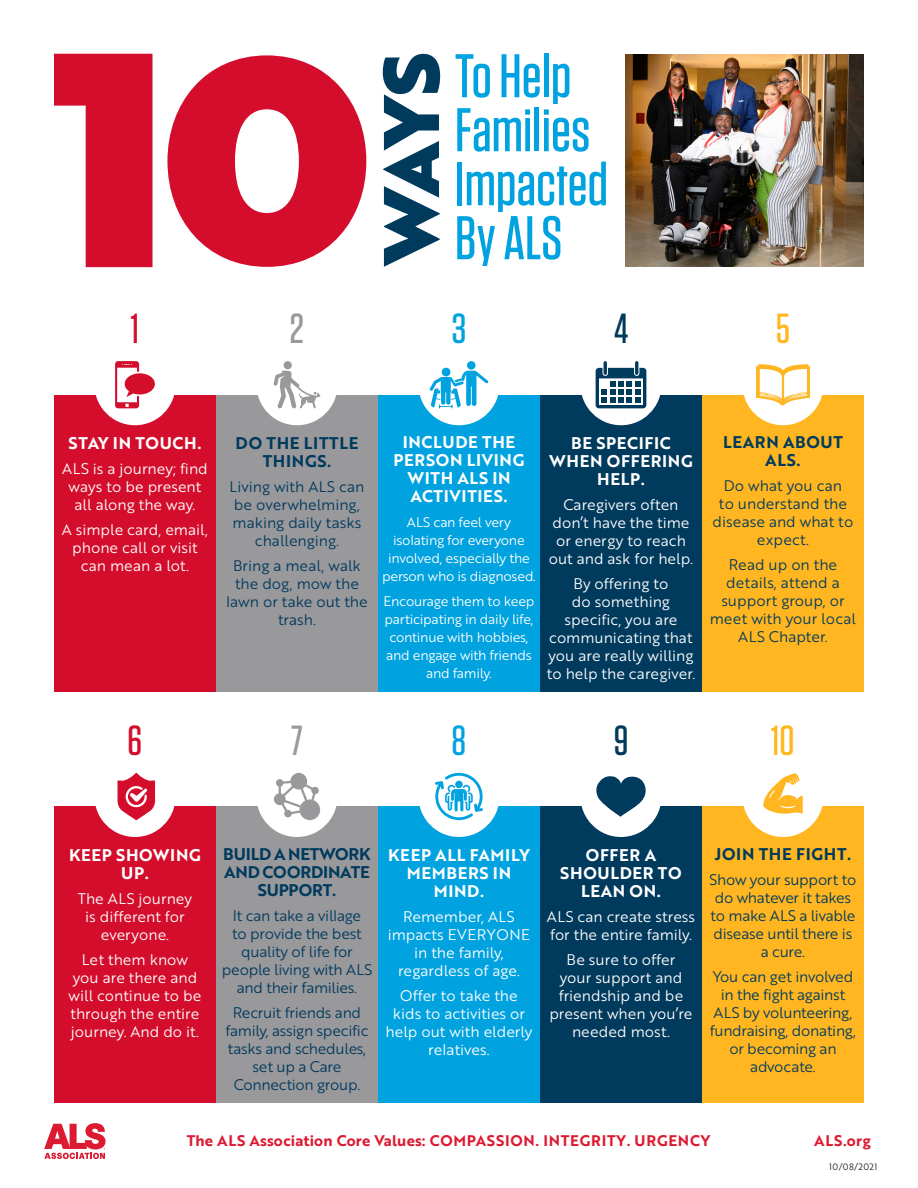
<style>
.page{position:relative;width:918px;height:1188px;background:#fff}
.page>*{position:absolute;margin:0;border:0;box-sizing:border-box;transform-origin:0 0}
.t1{font:296.4px "Brother 1816 Black";color:#d30d2b;scale:1.08 1}
.t2{font:76.5px "Brother 1816 Black";color:#003a5d}
.List_Paragraph{font:500 61.5px/54px "Tungsten";color:#00a2df}
.t3{font:500 42px "Tungsten";color:#ffb620}
.t4{font:500 42px "Tungsten";color:#d30d2b}
.t5{font:500 42px "Tungsten";color:#99989b}
.t6{font:500 42px "Tungsten";color:#00a2df}
.t7{font:500 42px "Tungsten";color:#003a5d}
.List_Paragraph-2{font:16.5px/18px "Brother 1816 Bold";letter-spacing:.04em;color:#fff;text-align:center}
.List_Paragraph-3{font:16.5px/18px "Brother 1816 Bold";letter-spacing:.04em;color:#003a5d;text-align:center}
.List_Paragraph-4{font:16.5px/18px "Brother 1816 Bold";letter-spacing:-.01em;color:#003a5d;text-align:center}
.List_Paragraph-5{font:15px/18px "Brother 1816 Book";color:#fff;text-align:center}
.List_Paragraph-6{font:15px/18px "Brother 1816 Book";letter-spacing:-.02em;color:#003a5d;text-align:center}
.List_Paragraph-7{font:15px/18px "Brother 1816 Book";color:#003a5d;text-align:center}
.t8{font:15px "Brother 1816 Bold";letter-spacing:.05em;color:#dc1a32}
.List_Paragraph-8{font:13.5px/18px "Brother 1816 Book";letter-spacing:-.02em;color:#fff;text-align:center}
.t9{font:9px "Brother 1816 Book";letter-spacing:.04em;color:#231f20}
.s1{font-size:282px}
</style>
<div class="page">
<div style="left:54px;top:395px;width:162px;height:297px;background:#d30d2b"></div>
<div style="left:54px;top:807px;width:162px;height:296px;background:#d30d2b"></div>
<div style="left:702px;top:395px;width:162px;height:297px;background:#ffb620"></div>
<div style="left:378px;top:395px;width:162px;height:297px;background:#00a2df"></div>
<div style="left:540px;top:395px;width:162px;height:297px;background:#003a5d"></div>
<div style="left:216px;top:395px;width:162px;height:297px;background:#99989b"></div>
<svg style="left:44px;top:1123px;width:62px;height:36px"></svg>
<div style="left:94px;top:344px;width:82px;height:81px;background:#fff;border-radius:50%"></div>
<div style="left:94px;top:756px;width:82px;height:81px;background:#fff;border-radius:50%"></div>
<div style="left:256px;top:344px;width:82px;height:81px;background:#fff;border-radius:50%"></div>
<div style="left:418px;top:344px;width:82px;height:81px;background:#fff;border-radius:50%"></div>
<div style="left:580px;top:344px;width:82px;height:81px;background:#fff;border-radius:50%"></div>
<div style="left:742px;top:344px;width:82px;height:81px;background:#fff;border-radius:50%"></div>
<svg style="left:115px;top:361px;width:40px;height:47px"></svg>
<div style="left:283px;top:361px;width:9px;height:9px;background:#99989b;border-radius:50%"></div>
<svg style="left:273px;top:370px;width:47px;height:39px"></svg>
<div style="left:467px;top:361px;width:9px;height:9px;background:#00a2df;border-radius:50%"></div>
<svg style="left:430px;top:371px;width:58px;height:37px"></svg>
<div style="left:442px;top:368px;width:8px;height:8px;background:#00a2df;border-radius:50%"></div>
<svg style="left:756px;top:364px;width:54px;height:41px"></svg>
<svg style="left:118px;top:773px;width:37px;height:47px"></svg>
<div style="left:540px;top:807px;width:162px;height:296px;background:#003a5d"></div>
<div style="left:580px;top:756px;width:82px;height:81px;background:#fff;border-radius:50%"></div>
<svg style="left:596px;top:776px;width:50px;height:41px"></svg>
<div style="left:216px;top:807px;width:162px;height:296px;background:#99989b"></div>
<div style="left:256px;top:756px;width:82px;height:81px;background:#fff;border-radius:50%"></div>
<svg style="left:274px;top:773px;width:46px;height:47px"></svg>
<div style="left:378px;top:807px;width:162px;height:296px;background:#00a2df"></div>
<div style="left:418px;top:756px;width:82px;height:81px;background:#fff;border-radius:50%"></div>
<svg style="left:435px;top:772px;width:48px;height:48px"></svg>
<img style="left:625px;top:54px;width:239px;height:213px">
<svg style="left:596px;top:368px;width:50px;height:40px"></svg>
<hr style="left:604px;top:361px;width:3px;height:14px;background:#003a5d;border-radius:2px">
<hr style="left:635px;top:361px;width:3px;height:14px;background:#003a5d;border-radius:2px">
<div style="left:702px;top:807px;width:162px;height:296px;background:#ffb620"></div>
<div style="left:742px;top:756px;width:82px;height:81px;background:#fff;border-radius:50%"></div>
<svg style="left:763px;top:773px;width:40px;height:41px"></svg>
<p class="t1" style="left:54px;top:-69px;width:298px">1<span class="s1">0</span></p>
<p class="List_Paragraph" style="left:455px;top:50px;width:155px">To Help<br>Families<br>Impacted</p>
<p class="t2" style="left:352px;top:266px;width:215px;rotate:-90deg">WAYS</p>
<p class="List_Paragraph" style="left:455px;top:212px;width:109px">By ALS</p>
<p class="t4" style="left:131px;top:306px;width:10px">1</p>
<p class="t5" style="left:290px;top:306px;width:16px">2</p>
<p class="t6" style="left:452px;top:306px;width:16px">3</p>
<p class="t7" style="left:614px;top:306px;width:15px">4</p>
<p class="t3" style="left:776px;top:306px;width:16px">5</p>
<p class="List_Paragraph-2" style="left:69px;top:434px;width:134px">STAY IN TOUCH.</p>
<p class="List_Paragraph-5" style="left:62px;top:459px;width:147px">ALS is a journey; find ways to be present all along the way.</p>
<p class="List_Paragraph-5" style="left:62px;top:520px;width:148px">A simple card, email, phone call or visit can mean a lot.</p>
<p class="t4" style="left:128px;top:718px;width:16px">6</p>
<p class="List_Paragraph-3" style="left:236px;top:434px;width:124px">DO THE LITTLE<br>THINGS.</p>
<p class="List_Paragraph-7" style="left:230px;top:477px;width:136px">Living with ALS can be overwhelming, making daily tasks challenging.</p>
<p class="List_Paragraph-7" style="left:226px;top:556px;width:143px">Bring a meal, walk the dog, mow the lawn or take out the trash.</p>
<p class="List_Paragraph-2" style="left:394px;top:433px;width:132px">INCLUDE THE<br>PERSON LIVING<br>WITH ALS IN<br>ACTIVITIES.</p>
<p class="List_Paragraph-8" style="left:382px;top:513px;width:155px">ALS can feel very isolating for everyone involved, especially the person who is diagnosed.</p>
<p class="List_Paragraph-8" style="left:384px;top:591px;width:152px">Encourage them to keep participating in daily life, continue with hobbies, and engage with friends and family.</p>
<p class="List_Paragraph-2" style="left:549px;top:434px;width:145px">BE SPECIFIC<br>WHEN OFFERING<br>HELP.</p>
<p class="List_Paragraph-5" style="left:549px;top:495px;width:146px">Caregivers often don’t have the time or energy to reach out and ask for help.</p>
<p class="List_Paragraph-5" style="left:547px;top:574px;width:150px">By offering to<br>do something specific, you are communicating that you are really willing to help the caregiver.</p>
<p class="List_Paragraph-3" style="left:723px;top:433px;width:121px">LEARN ABOUT<br>ALS.</p>
<p class="List_Paragraph-7" style="left:713px;top:476px;width:142px">Do what you can<br>to understand the disease and what to expect.</p>
<p class="List_Paragraph-7" style="left:710px;top:555px;width:148px">Read up on the details, attend a support group, or meet with your local<br>ALS Chapter.</p>
<p class="t5" style="left:291px;top:718px;width:13px">7</p>
<p class="t6" style="left:452px;top:718px;width:16px">8</p>
<p class="t7" style="left:614px;top:718px;width:16px">9</p>
<p class="t3" style="left:771px;top:718px;width:25px">10</p>
<p class="List_Paragraph-2" style="left:69px;top:846px;width:133px">KEEP SHOWING<br>UP.</p>
<p class="List_Paragraph-5" style="left:78px;top:889px;width:116px">The ALS journey is different for everyone.</p>
<p class="List_Paragraph-5" style="left:69px;top:950px;width:134px">Let them know you are there and will continue to be through the entire journey. And do it.</p>
<p class="List_Paragraph-4" style="left:223px;top:845px;width:149px">BUILD A NETWORK<br>AND COORDINATE<br>SUPPORT.</p>
<p class="List_Paragraph-6" style="left:222px;top:906px;width:152px">It can take a village<br>to provide the best quality of life for people living with ALS and their families.</p>
<p class="List_Paragraph-6" style="left:226px;top:1003px;width:144px">Recruit friends and family, assign specific tasks and schedules, set up a Care<br>Connection group.</p>
<p class="List_Paragraph-2" style="left:388px;top:846px;width:143px">KEEP ALL FAMILY<br>MEMBERS IN<br>MIND.</p>
<p class="List_Paragraph-5" style="left:388px;top:907px;width:144px">Remember, ALS impacts EVERYONE in the family, regardless of age.</p>
<p class="List_Paragraph-5" style="left:386px;top:986px;width:148px">Offer to take the kids to activities or help out with elderly relatives.</p>
<p class="List_Paragraph-2" style="left:560px;top:846px;width:123px">OFFER A<br>SHOULDER TO<br>LEAN ON.</p>
<p class="List_Paragraph-5" style="left:547px;top:907px;width:150px;text-align:left">ALS can create stress for the entire family.</p>
<p class="List_Paragraph-5" style="left:549px;top:950px;width:145px">Be sure to offer your support and friendship and be present when you’re needed most.</p>
<p class="List_Paragraph-3" style="left:715px;top:845px;width:138px">JOIN THE FIGHT.</p>
<p class="List_Paragraph-6" style="left:710px;top:870px;width:148px">Show your support to do whatever it takes to make ALS a livable disease until there is a cure.</p>
<p class="List_Paragraph-6" style="left:710px;top:967px;width:148px">You can get involved in the fight against<br>ALS by volunteering, fundraising, donating, or becoming an advocate.</p>
<p class="t8" style="left:187px;top:1129px;width:525px">The ALS Association Core Values: COMPASSION. INTEGRITY. URGENCY</p>
<p class="t8" style="left:814px;top:1129px;width:58px">ALS.org</p>
<p class="t9" style="left:829px;top:1160px;width:50px">10/08/2021</p>
</div>
